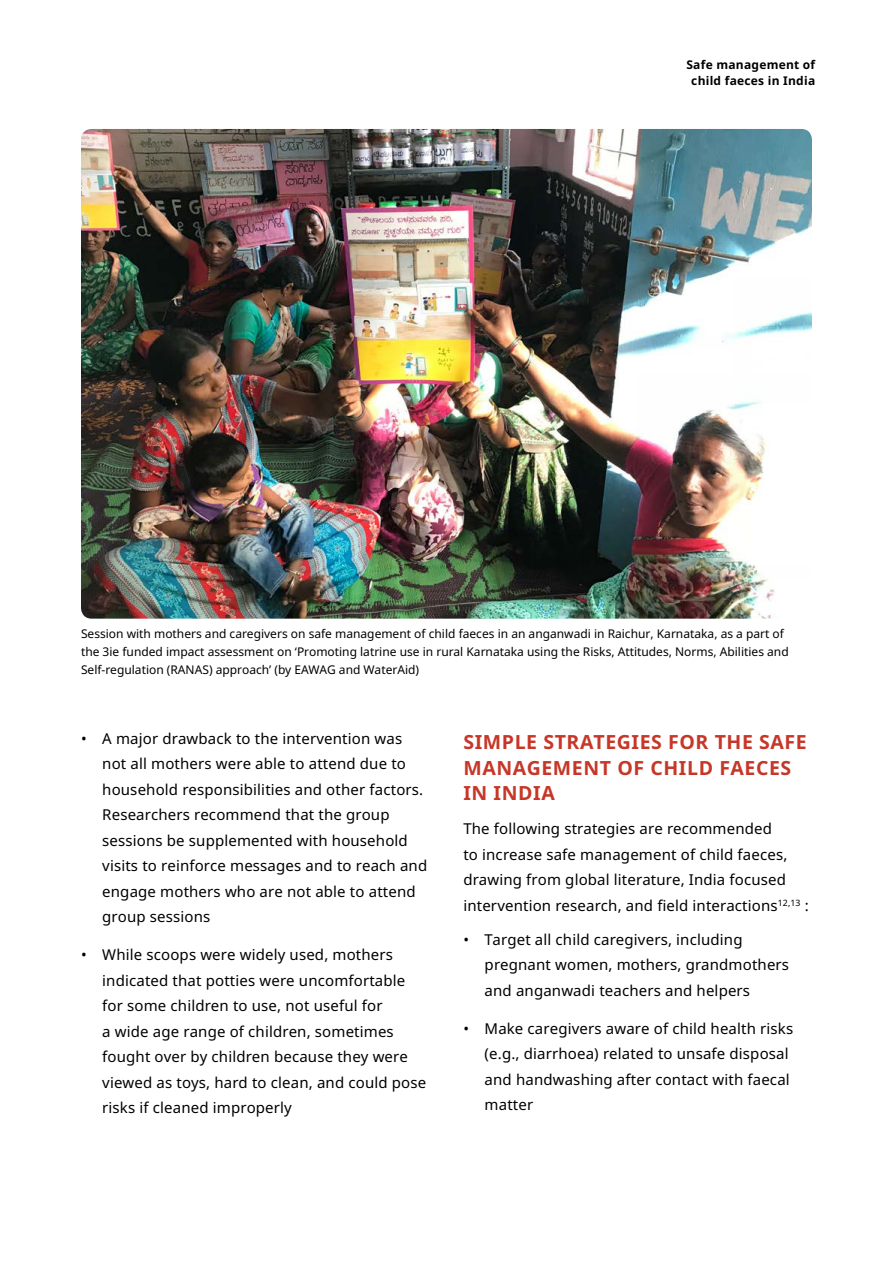
<style>
.page{position:relative;width:893px;height:1263px;background:#fff}
.page>*{position:absolute;margin:0;border:0;box-sizing:border-box;transform-origin:0 0}
.t1{font:700 19.5px/25.5px "Noto Sans";letter-spacing:.03em;color:#c63728}
.t2{font:15px/25.5px "Noto Sans";letter-spacing:.01em;color:#000}
.t3{font:12px/18px "Noto Sans";color:#000}
.t4{font:700 12px/16.5px "Noto Sans";letter-spacing:.02em;color:#000;text-align:center}
</style>
<div class="page">
<img style="left:81px;top:129px;width:731px;height:490px">
<p class="t4" style="left:686px;top:56px;width:130px">Safe management of child faeces in India</p>
<p class="t3" style="left:81px;top:625px;width:709px">Session with mothers and caregivers on safe management of child faeces in an anganwadi in Raichur, Karnataka, as a part of the 3ie funded impact assessment on ‘Promoting latrine use in rural Karnataka using the Risks, Attitudes, Norms, Abilities and<br>Self-regulation (RANAS) approach’ (by EAWAG and WaterAid)</p>
<p class="t2" style="left:102px;top:725px;width:326px;text-indent:-21px">• A major drawback to the intervention was not all mothers were able to attend due to household responsibilities and other factors.<br>Researchers recommend that the group sessions be supplemented with household visits to reinforce messages and to reach and engage mothers who are not able to attend group sessions</p>
<p class="t2" style="left:102px;top:942px;width:326px;text-indent:-21px">• While scoops were widely used, mothers indicated that potties were uncomfortable for some children to use, not useful for<br>a wide age range of children, sometimes fought over by children because they were viewed as toys, hard to clean, and could pose risks if cleaned improperly</p>
<h1 class="t1" style="left:463px;top:729px;width:345px">SIMPLE STRATEGIES FOR THE SAFE<br>MANAGEMENT OF CHILD FAECES<br>IN INDIA</h1>
<p class="t2" style="left:463px;top:816px;width:347px">The following strategies are recommended<br>to increase safe management of child faeces, drawing from global literature, India focused intervention research, and field interactions<sup>12,13</sup> :</p>
<p class="t2" style="left:485px;top:926px;width:306px;text-indent:-21px">• Target all child caregivers, including pregnant women, mothers, grandmothers and anganwadi teachers and helpers</p>
<p class="t2" style="left:485px;top:1015px;width:310px;text-indent:-21px">• Make caregivers aware of child health risks (e.g., diarrhoea) related to unsafe disposal and handwashing after contact with faecal matter</p>
</div>
